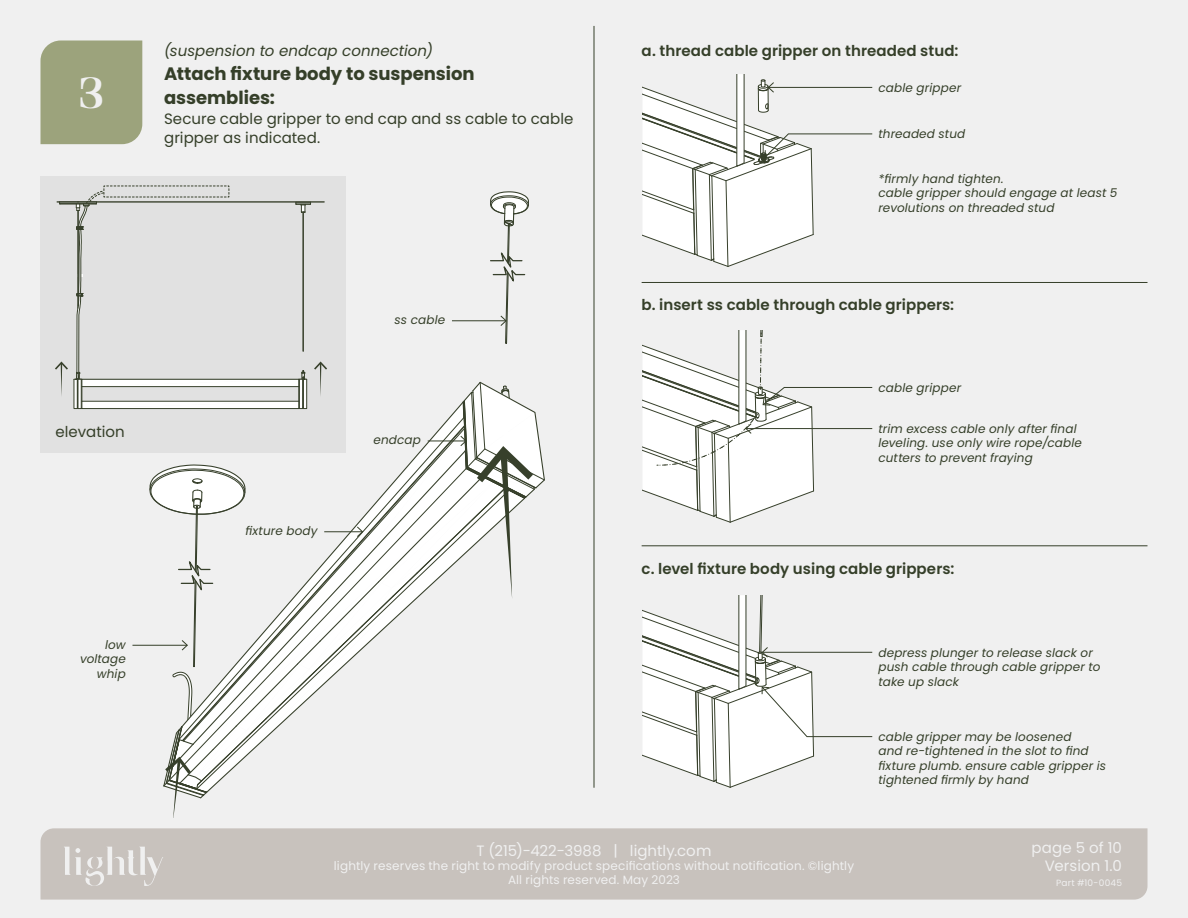
<style>
.page{position:relative;width:1188px;height:918px;background:#f0f0f0}
.page>*{position:absolute;margin:0;border:0;box-sizing:border-box;transform-origin:0 0}
.t1{font:37.95px "Agne";color:#f0f0f0}
.t2{font:700 18px "Poppins";color:#353f29}
.t3{font:600 15px "Poppins";letter-spacing:.005em;color:#353f29}
.t4{font:15px/19.5px "Poppins";letter-spacing:.005em;color:#353f29}
.t5{font:15px/18px "Poppins";letter-spacing:.005em;color:#f0f0f0;text-align:right}
.t6{font:italic 15px "Poppins";letter-spacing:.005em;color:#353f29}
.t7{font:italic 12px/14.4px "Poppins";letter-spacing:.01em;color:#353f29}
.t8{font:12px/14.4px "Poppins";letter-spacing:.015em;color:#f0f0f0;text-align:center}
.t9{font:9px "Poppins";letter-spacing:.02em;color:#f0f0f0}
</style>
<div class="page">
<div style="left:40px;top:828px;width:1108px;height:72px;background:#c8c2bd"></div>
<svg style="left:64px;top:847px;width:100px;height:39px"></svg>
<div style="left:40px;top:176px;width:306px;height:277px;background:#e1e1e1"></div>
<hr style="left:60px;top:203px;width:37px;height:1px;background:#37402b">
<hr style="left:60px;top:204px;width:36px;height:1px;background:#37402b">
<hr style="left:57px;top:201px;width:267px;height:2px;background:#37402b">
<svg style="left:55px;top:362px;width:13px;height:34px"></svg>
<div style="left:40px;top:41px;width:102px;height:103px;background:#9ca37c"></div>
<hr style="left:594px;top:26px;width:1px;height:762px;background:#353f29">
<svg style="left:74px;top:186px;width:471px;height:631px"></svg>
<hr style="left:642px;top:545px;width:506px;height:1px;background:#353f29">
<hr style="left:642px;top:282px;width:506px;height:1px;background:#353f29">
<svg style="left:643px;top:74px;width:230px;height:193px"></svg>
<svg style="left:643px;top:330px;width:230px;height:193px"></svg>
<svg style="left:643px;top:595px;width:230px;height:193px"></svg>
<p class="t1" style="left:79px;top:65px;width:26px">3</p>
<p class="t4" style="left:56px;top:422px;width:71px">elevation</p>
<p class="t7" style="left:105px;top:637px;width:22px">low</p>
<p class="t7" style="left:80px;top:652px;width:47px">voltage</p>
<p class="t7" style="left:97px;top:666px;width:31px">whip</p>
<p class="t6" style="left:164px;top:42px;width:270px">(suspension to endcap connection)</p>
<p class="t2" style="left:164px;top:64px;width:312px">Attach fixture body to suspension</p>
<p class="t2" style="left:164px;top:88px;width:112px">assemblies:</p>
<p class="t4" style="left:164px;top:109px;width:411px">Secure cable gripper to end cap and ss cable to cable gripper as indicated.</p>
<p class="t7" style="left:395px;top:313px;width:52px">ss cable</p>
<p class="t7" style="left:245px;top:524px;width:74px">fixture body</p>
<p class="t7" style="left:374px;top:433px;width:49px">endcap</p>
<p class="t3" style="left:642px;top:42px;width:318px">a. thread cable gripper on threaded stud:</p>
<p class="t7" style="left:879px;top:80px;width:84px">cable gripper</p>
<p class="t7" style="left:879px;top:127px;width:88px">threaded stud</p>
<p class="t7" style="left:879px;top:172px;width:127px">*firmly hand tighten.</p>
<p class="t7" style="left:879px;top:186px;width:241px">cable gripper should engage at least 5 revolutions on threaded stud</p>
<p class="t3" style="left:642px;top:296px;width:314px">b. insert ss cable through cable grippers:</p>
<p class="t7" style="left:879px;top:381px;width:84px">cable gripper</p>
<p class="t7" style="left:879px;top:422px;width:205px">trim excess cable only after final leveling. use only wire rope/cable cutters to prevent fraying</p>
<p class="t3" style="left:642px;top:560px;width:314px">c. level fixture body using cable grippers:</p>
<p class="t7" style="left:879px;top:645px;width:223px">depress plunger to release slack or push cable through cable gripper to take up slack</p>
<p class="t7" style="left:879px;top:730px;width:229px">cable gripper may be loosened<br>and re-tightened in the slot to find fixture plumb. ensure cable gripper is tightened firmly by hand</p>
<p class="t5" style="left:477px;top:841px;width:236px">T (215)-422-3988 | lightly.com</p>
<p class="t8" style="left:334px;top:859px;width:522px">lightly reserves the right to modify product specifications without notification. ©lightly<br>All rights reserved. May 2023</p>
<p class="t5" style="left:1032px;top:839px;width:92px">page 5 of 10<br>Version 1.0</p>
<p class="t9" style="left:1056px;top:878px;width:67px">Part #10-0045</p>
</div>
